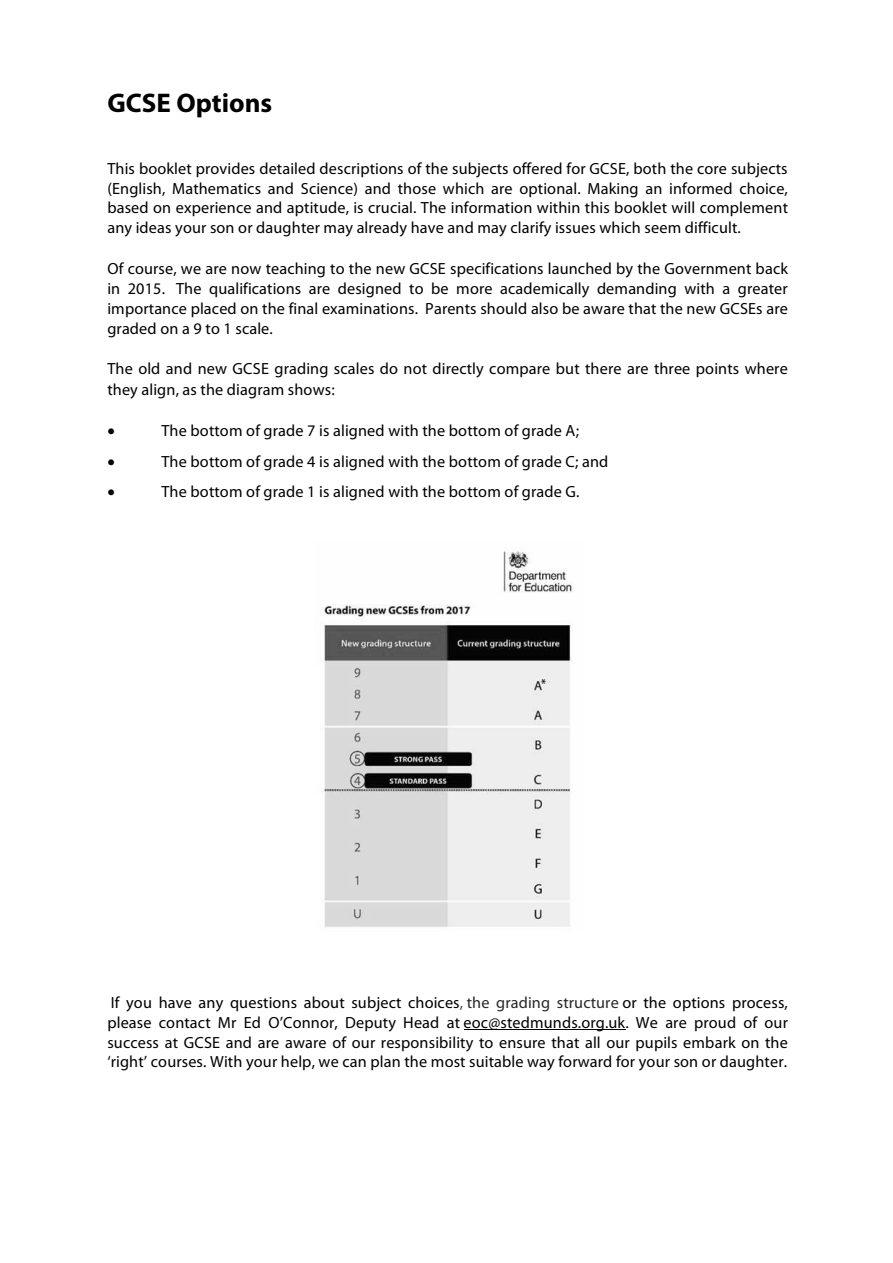
<style>
.page{position:relative;width:893px;height:1263px;background:#fff}
.page>*{position:absolute;margin:0;border:0;box-sizing:border-box;transform-origin:0 0}
.t1{font:700 27px "Myriad Pro";color:#000}
.t2{font:16.2px/19.8px "Myriad Pro";letter-spacing:.01em;color:#000;text-align:justify}
.t3{font:16.2px "Symbol";color:#000}
.s1{color:#494949}
.s2{color:#272727}
</style>
<div class="page">
<hr style="left:464px;top:1029px;width:161px;height:1px;background:#000">
<img style="left:321px;top:551px;width:252px;height:376px">
<p class="t1" style="left:107px;top:88px;width:166px">GCSE Options</p>
<p class="t2" style="left:107px;top:159px;width:682px">This booklet provides detailed descriptions of the subjects offered for GCSE, both the core subjects (English, Mathematics and Science) and those which are optional. Making an informed choice, based on experience and aptitude, is crucial. The information within this booklet will complement any ideas your son or daughter may already have and may clarify issues which seem difficult.</p>
<p class="t2" style="left:107px;top:259px;width:682px">Of course, we are now teaching to the new GCSE specifications launched by the Government back in 2015. The qualifications are designed to be more academically demanding with a greater importance placed on the final examinations. Parents should also be aware that the new GCSEs are graded on a 9 to 1 scale.</p>
<p class="t2" style="left:107px;top:359px;width:682px">The old and new GCSE grading scales do not directly compare but there are three points where they align, as the diagram shows:</p>
<p class="t3" style="left:107px;top:420px;width:9px">•</p>
<p class="t2" style="left:161px;top:421px;width:419px">The bottom of grade 7 is aligned with the bottom of grade A;</p>
<p class="t3" style="left:107px;top:450px;width:9px">•</p>
<p class="t2" style="left:161px;top:451px;width:448px">The bottom of grade 4 is aligned with the bottom of grade C; and</p>
<p class="t3" style="left:107px;top:481px;width:9px">•</p>
<p class="t2" style="left:161px;top:482px;width:420px">The bottom of grade 1 is aligned with the bottom of grade G.</p>
<p class="t2" style="left:107px;top:993px;width:682px">If you have any questions about subject choices<span class="s1">,</span> <span class="s2">the grading structure</span> or the options process, please contact Mr Ed O’Connor, Deputy Head at eoc@stedmunds.org.uk. We are proud of our success at GCSE and are aware of our responsibility to ensure that all our pupils embark on the ‘right’ courses. With your help, we can plan the most suitable way forward for your son or daughter.</p>
</div>
